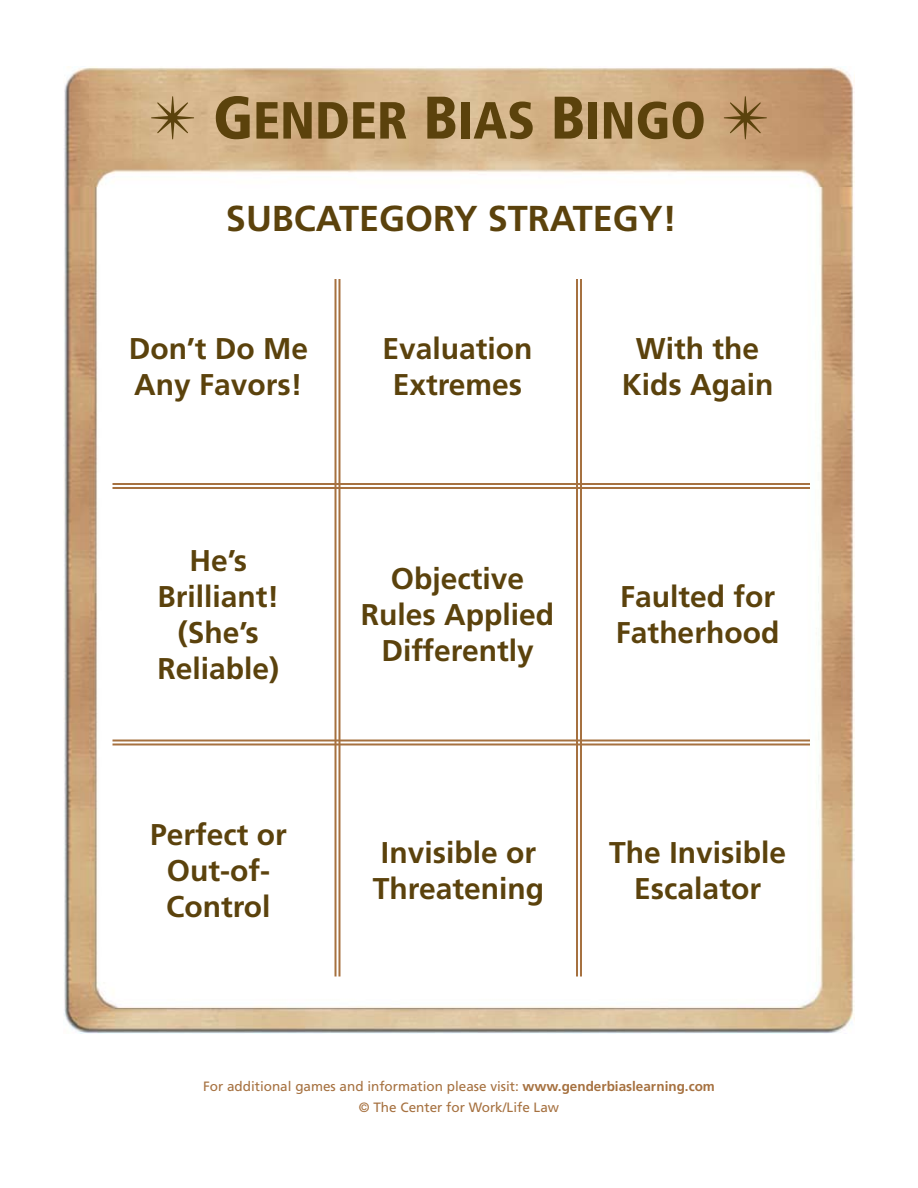
<style>
.page{position:relative;width:918px;height:1188px;background:#fff}
.page>*{position:absolute;margin:0;border:0;box-sizing:border-box;transform-origin:0 0}
.t1{font:900 condensed 52.2px "Frutiger";color:#5b420c}
.t2{font:700 36px "Frutiger";color:#5b420c}
.t3{font:700 30px/36px "Frutiger";color:#5b420c;text-align:center}
.t4{font:13.5px/21px "Frutiger";color:#a67140;text-align:center}
.s1{font-size:60px}
.s2{font-weight:700}
</style>
<div class="page">
<img style="left:63px;top:66px;width:791px;height:968px">
<hr style="left:112px;top:483px;width:698px;height:2px;background:#a67140">
<hr style="left:112px;top:487px;width:698px;height:2px;background:#a67140">
<hr style="left:112px;top:740px;width:698px;height:2px;background:#a67140">
<hr style="left:112px;top:743px;width:698px;height:2px;background:#a67140">
<hr style="left:338px;top:279px;width:2px;height:697px;background:#a67140">
<hr style="left:335px;top:279px;width:2px;height:697px;background:#a67140">
<hr style="left:580px;top:279px;width:2px;height:697px;background:#a67140">
<hr style="left:576px;top:279px;width:2px;height:697px;background:#a67140">
<div style="left:151px;top:96px;width:43px;height:43px;background:#d7b88e"></div>
<svg style="left:724px;top:96px;width:43px;height:43px;background:#c89e74"></svg>
<h1 class="t1" style="left:213px;top:89px;width:495px"><span class="s1">G</span>ENDER <span class="s1">B</span>IAS <span class="s1">B</span>INGO</h1>
<p class="t2" style="left:226px;top:197px;width:453px">SUBCategorY STRATEGY!</p>
<p class="t3" style="left:129px;top:330px;width:181px;text-align:left">Don’t Do Me<br>Any Favors!</p>
<p class="t3" style="left:383px;top:330px;width:152px">Evaluation<br>Extremes</p>
<p class="t3" style="left:622px;top:330px;width:153px">With the<br>Kids Again</p>
<p class="t3" style="left:158px;top:542px;width:123px">He’s<br>Brilliant! (She’s<br>Reliable)</p>
<p class="t3" style="left:150px;top:816px;width:138px">Perfect or<br>Out-of-<br>Control</p>
<p class="t3" style="left:361px;top:560px;width:195px">Objective<br>Rules Applied<br>Differently</p>
<p class="t3" style="left:616px;top:578px;width:165px;text-align:left">Faulted for<br>Fatherhood</p>
<p class="t3" style="left:373px;top:834px;width:173px;text-align:left">Invisible or<br>Threatening</p>
<p class="t3" style="left:609px;top:834px;width:178px">The Invisible<br>Escalator</p>
<p class="t4" style="left:203px;top:1075px;width:513px">For additional games and information please visit: <span class="s2">www.genderbiaslearning.com </span>© The Center for Work/Life Law</p>
</div>
